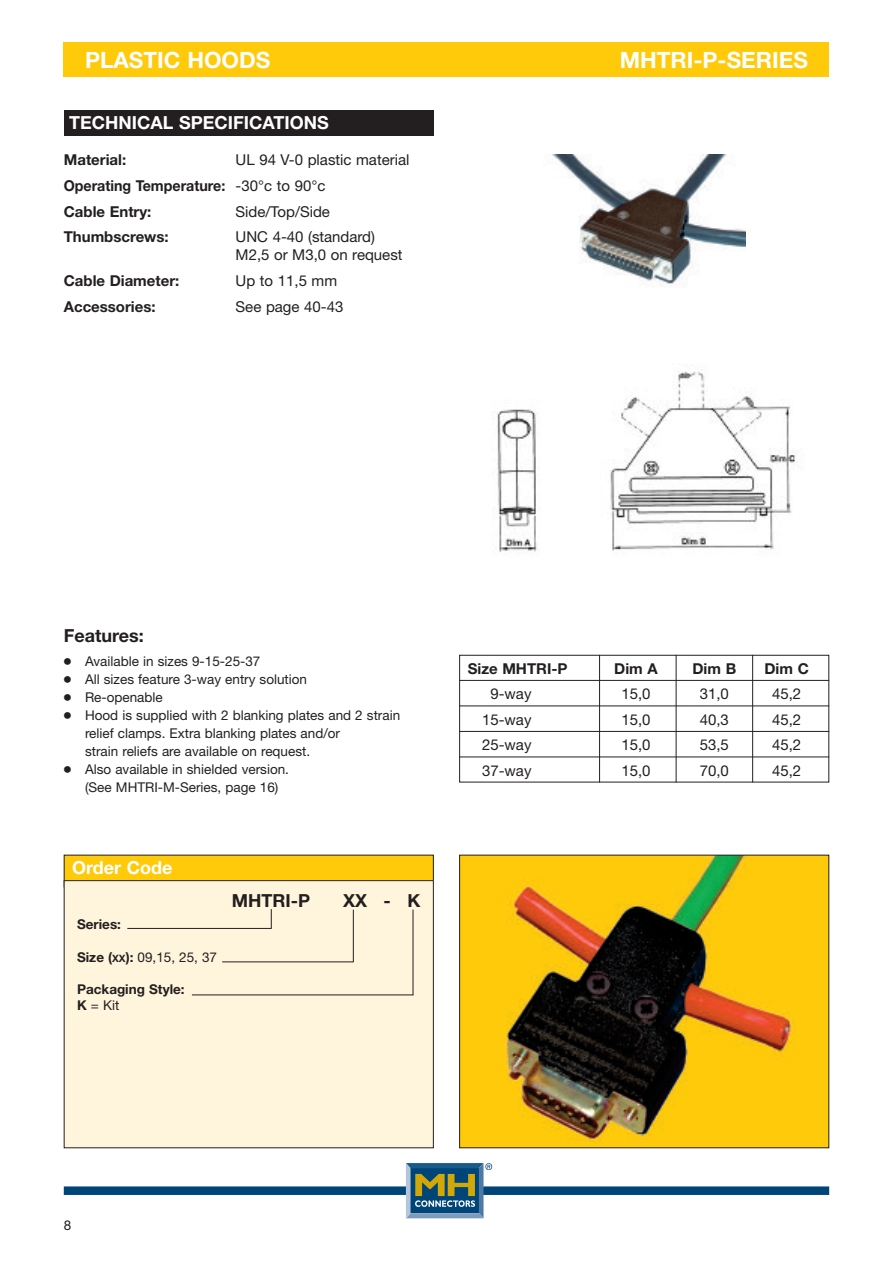
<style>
.page{position:relative;width:893px;height:1263px;background:#fff}
.page>*{position:absolute;margin:0;border:0;box-sizing:border-box;transform-origin:0 0}
.t1{font:700 22.5px "Helvetica Neue";color:#fff}
.t2{font:700 18px "Helvetica Neue";color:#fff}
.t3{font:700 18px "Helvetica Neue";color:#231f20}
.t4{font:15px/25.7px "Helvetica Neue";color:#231f20}
.t5{font:700 15px "Helvetica Neue";color:#231f20}
.t6{font:13.5px/18px "Helvetica Neue";color:#231f20}
.t7{font:700 13.5px/16.2px "Helvetica Neue";color:#231f20}
.s1{font-weight:700}
.s2{font-family:"Universal Newswith Comm Pi"}
.s3{font-weight:700;font-size:10.2px}
.s4{font-weight:400}
</style>
<div class="page">
<div style="left:459px;top:655px;width:370px;height:127px;border:1px solid #231f20"></div>
<hr style="left:459px;top:680px;width:370px;height:1px;background:#231f20">
<hr style="left:459px;top:705px;width:370px;height:1px;background:#231f20">
<hr style="left:459px;top:731px;width:370px;height:1px;background:#231f20">
<hr style="left:459px;top:756px;width:370px;height:1px;background:#231f20">
<hr style="left:752px;top:655px;width:1px;height:127px;background:#231f20">
<hr style="left:676px;top:655px;width:1px;height:127px;background:#231f20">
<hr style="left:599px;top:655px;width:1px;height:127px;background:#231f20">
<img style="left:552px;top:155px;width:193px;height:131px">
<img style="left:492px;top:369px;width:307px;height:183px">
<div style="left:64px;top:1186px;width:765px;height:9px;background:#004577"></div>
<svg style="left:406px;top:1163px;width:86px;height:55px"></svg>
<div style="left:64px;top:43px;width:765px;height:34px;background:#feca0a"></div>
<img style="left:461px;top:857px;width:366px;height:289px">
<div style="left:64px;top:111px;width:370px;height:25px;background:#231f20"></div>
<div style="left:64px;top:855px;width:369px;height:32px;background:#feca0a"></div>
<div style="left:64px;top:881px;width:369px;height:267px;background:#fef5dc"></div>
<div style="left:64px;top:880px;width:370px;height:268px;border:1px solid #231f20"></div>
<hr style="left:127px;top:928px;width:145px;height:1px;background:#231f20">
<svg style="left:271px;top:909px;width:1px;height:19px"></svg>
<hr style="left:222px;top:961px;width:132px;height:1px;background:#231f20">
<hr style="left:353px;top:910px;width:1px;height:52px;background:#231f20">
<hr style="left:192px;top:994px;width:221px;height:1px;background:#231f20">
<hr style="left:413px;top:909px;width:1px;height:86px;background:#231f20">
<h1 class="t1" style="left:85px;top:52px;width:187px">PLASTIC HOODS</h1>
<h1 class="t1" style="left:620px;top:52px;width:190px">MHTRI-P-SERIES</h1>
<h2 class="t2" style="left:69px;top:117px;width:261px">TECHNICAL SPECIFICATIONS</h2>
<p class="t4" style="left:64px;top:148px;width:347px;text-indent:172px">UL 94 V-0 plastic material<br><span class="s1">Operating Temperature:</span> -30°c to 90°c<br><span class="s1">Cable Entry:</span></p>
<p class="t5" style="left:64px;top:154px;width:64px">Material:</p>
<p class="t4" style="left:236px;top:200px;width:96px">Side/Top/Side</p>
<p class="t5" style="left:64px;top:231px;width:106px">Thumbscrews:</p>
<p class="t4" style="left:236px;top:229px;width:168px;line-height:18px">UNC 4-40 (standard)<br>M2,5 or M3,0 on request</p>
<p class="t5" style="left:64px;top:275px;width:117px">Cable Diameter:</p>
<p class="t4" style="left:236px;top:269px;width:103px">Up to 11,5 mm</p>
<p class="t5" style="left:64px;top:301px;width:93px">Accessories:</p>
<p class="t4" style="left:236px;top:295px;width:109px">See page 40-43</p>
<h2 class="t3" style="left:64px;top:629px;width:82px">Features:</h2>
<p class="t6" style="left:64px;top:654px;width:198px"><span class="s2">●</span> Available in sizes 9-15-25-37</p>
<p class="t6" style="left:64px;top:672px;width:245px"><span class="s2">●</span> All sizes feature 3-way entry solution</p>
<p class="t6" style="left:64px;top:690px;width:100px"><span class="s2">●</span> Re-openable</p>
<p class="t6" style="left:85px;top:708px;width:317px;text-indent:-21px"><span class="s2">●</span> Hood is supplied with 2 blanking plates and 2 strain relief clamps. Extra blanking plates and/or<br>strain reliefs are available on request.</p>
<p class="t6" style="left:85px;top:762px;width:205px;text-indent:-21px"><span class="s2">●</span> Also available in shielded version. (See MHTRI-M-Series, page 16)</p>
<h2 class="t2" style="left:72px;top:861px;width:102px">Order Code</h2>
<p class="t7" style="left:77px;top:918px;width:45px">Series:</p>
<p class="t6" style="left:77px;top:949px;width:142px"><span class="s1">Size (</span><span class="s3">XX</span><span class="s1">):</span> 09,15, 25, 37</p>
<p class="t7" style="left:77px;top:982px;width:109px">Packaging Style:<br>K <span class="s4">= Kit</span></p>
<h2 class="t3" style="left:232px;top:894px;width:80px">MHTRI-P</h2>
<h2 class="t3" style="left:343px;top:894px;width:79px">XX-K</h2>
<p class="t5" style="left:468px;top:663px;width:101px">Size MHTRI-P</p>
<p class="t5" style="left:614px;top:663px;width:45px">Dim A</p>
<p class="t5" style="left:692px;top:663px;width:45px">Dim B</p>
<p class="t5" style="left:764px;top:663px;width:46px">Dim C</p>
<p class="t4" style="left:490px;top:682px;width:43px">9-way</p>
<p class="t4" style="left:621px;top:682px;width:31px">15,0</p>
<p class="t4" style="left:700px;top:682px;width:31px">31,0</p>
<p class="t4" style="left:772px;top:682px;width:31px">45,2</p>
<p class="t4" style="left:482px;top:708px;width:51px">15-way</p>
<p class="t4" style="left:621px;top:708px;width:31px">15,0</p>
<p class="t4" style="left:700px;top:708px;width:31px">40,3</p>
<p class="t4" style="left:772px;top:708px;width:31px">45,2</p>
<p class="t4" style="left:482px;top:733px;width:51px">25-way</p>
<p class="t4" style="left:621px;top:733px;width:31px">15,0</p>
<p class="t4" style="left:700px;top:733px;width:31px">53,5</p>
<p class="t4" style="left:772px;top:733px;width:31px">45,2</p>
<p class="t4" style="left:482px;top:759px;width:51px">37-way</p>
<p class="t4" style="left:621px;top:759px;width:31px">15,0</p>
<p class="t4" style="left:700px;top:759px;width:31px">70,0</p>
<p class="t4" style="left:772px;top:759px;width:31px">45,2</p>
<p class="t6" style="left:64px;top:1217px;width:9px">8</p>
</div>
